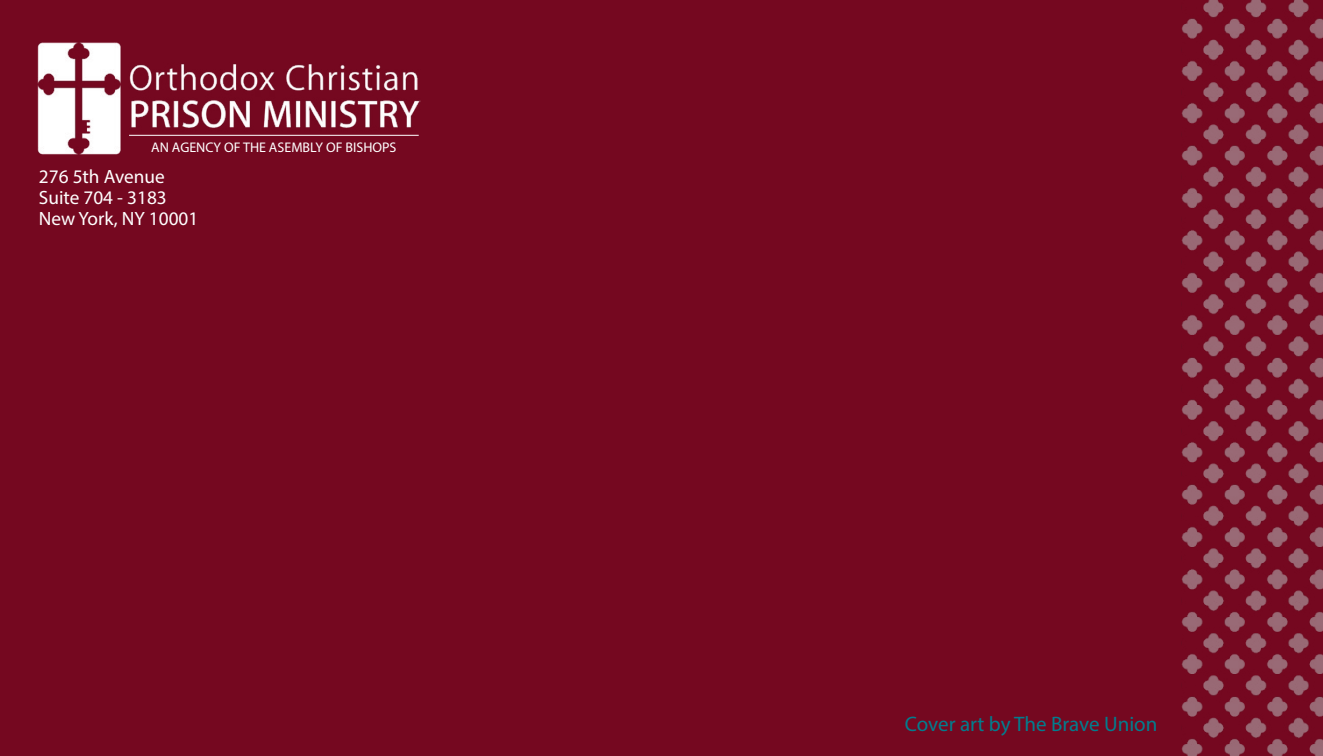
<style>
.page{position:relative;width:1323px;height:756px;background:#750820}
.page>*{position:absolute;margin:0;border:0;box-sizing:border-box;transform-origin:0 0}
.t1{font:21px "Myriad Pro";color:#017e8e}
.t2{font:19.25px/21px "Myriad Pro";color:#fff}
.t3{font:14px "Myriad Pro";color:#fff}
</style>
<div class="page">
<img style="left:1182px;top:0;width:141px;height:756px">
<img style="left:37px;top:42px;width:383px;height:113px">
<p class="t3" style="left:151px;top:139px;width:247px">AN AGENCY OF THE ASEMBLY OF BISHOPS</p>
<p class="t2" style="left:39px;top:166px;width:161px">276 5th Avenue<br>Suite 704 - 3183<br>New York, NY 10001</p>
<p class="t1" style="left:905px;top:711px;width:254px">Cover art by The Brave Union</p>
</div>
